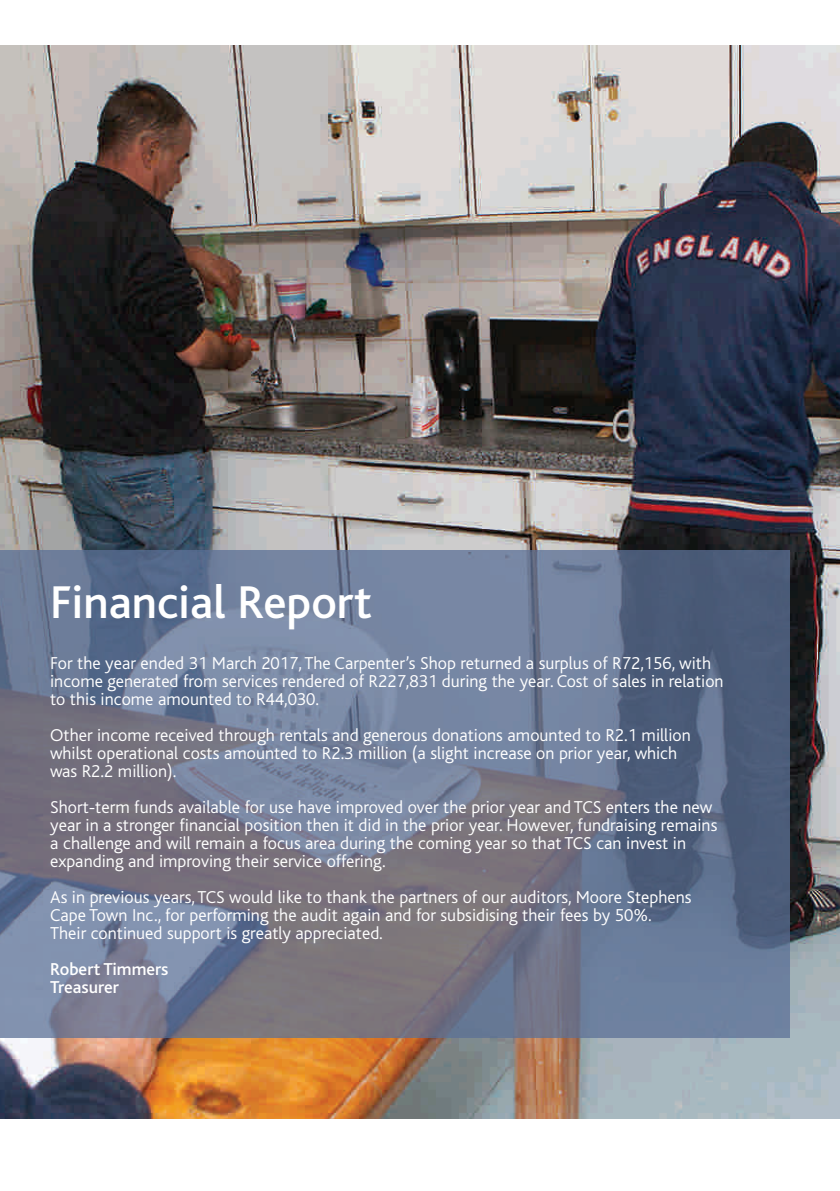
<style>
.page{position:relative;width:840px;height:1191px;background:#fff}
.page>*{position:absolute;margin:0;border:0;box-sizing:border-box;transform-origin:0 0}
.t1{font:500 48px "Bliss";color:#fff}
.t2{font:300 18px/18px "Bliss";color:#fff}
.t3{font:500 18px/18px "Bliss";color:#fff}
</style>
<div class="page">
<img style="left:0;top:45px;width:839px;height:1073px">
<svg style="left:0;top:550px;width:789px;height:487px;background:#6d778e"></svg>
<h1 class="t1" style="left:50px;top:573px;width:323px">Financial Report</h1>
<p class="t2" style="left:50px;top:654px;width:674px">For the year ended 31 March 2017, The Carpenter’s Shop returned a surplus of R72,156, with income generated from services rendered of R227,831 during the year. Cost of sales in relation to this income amounted to R44,030.</p>
<p class="t2" style="left:50px;top:726px;width:641px">Other income received through rentals and generous donations amounted to R2.1 million whilst operational costs amounted to R2.3 million (a slight increase on prior year, which was R2.2 million).</p>
<p class="t2" style="left:50px;top:798px;width:668px">Short-term funds available for use have improved over the prior year and TCS enters the new year in a stronger financial position then it did in the prior year. However, fundraising remains a challenge and will remain a focus area during the coming year so that TCS can invest in expanding and improving their service offering.</p>
<p class="t2" style="left:50px;top:888px;width:642px">As in previous years, TCS would like to thank the partners of our auditors, Moore Stephens<br>Cape Town Inc., for performing the audit again and for subsidising their fees by 50%.<br>Their continued support is greatly appreciated.</p>
<p class="t3" style="left:50px;top:960px;width:120px">Robert Timmers<br>Treasurer</p>
</div>
